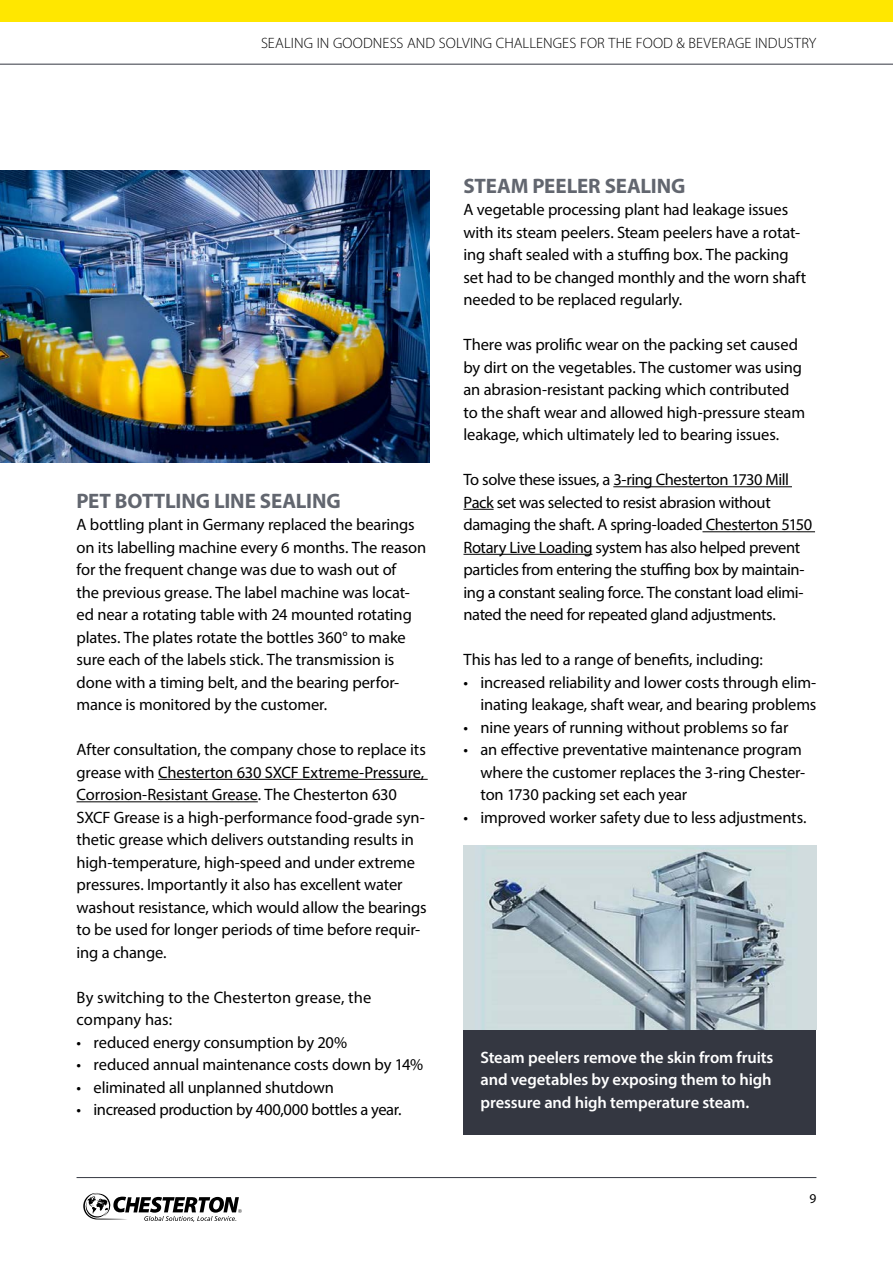
<style>
.page{position:relative;width:893px;height:1263px;background:#fff}
.page>*{position:absolute;margin:0;border:0;box-sizing:border-box;transform-origin:0 0}
.Paragraph_Style_1{font:700 21px "Myriad Pro";letter-spacing:-.01em;color:#62666f}
.Copy_Text{font:16.5px/22.5px "Myriad Pro";letter-spacing:-.01em;color:#000}
.Pic_Headline{font:600 16.5px/22.5px "Myriad Pro";letter-spacing:-.01em;color:#fff;text-align:justify}
.t1{font:300 15px "Myriad Pro";letter-spacing:.005em;color:#000}
.t2{font:13.5px "Myriad Pro";color:#000}
</style>
<div class="page">
<div style="left:0;top:0;width:893px;height:21px;background:#ffe700"></div>
<hr style="left:0;top:64px;width:893px;height:1px;background:#343741">
<hr style="left:77px;top:1177px;width:739px;height:1px;background:#343741">
<svg style="left:83px;top:1193px;width:159px;height:29px"></svg>
<hr style="left:158px;top:779px;width:270px;height:1px;background:#000">
<hr style="left:77px;top:801px;width:181px;height:1px;background:#000">
<hr style="left:613px;top:486px;width:179px;height:1px;background:#000">
<hr style="left:463px;top:509px;width:31px;height:1px;background:#000">
<hr style="left:702px;top:531px;width:113px;height:1px;background:#000">
<hr style="left:463px;top:554px;width:129px;height:1px;background:#000">
<img style="left:0;top:170px;width:429px;height:293px">
<div style="left:463px;top:1025px;width:353px;height:110px;background:#343741"></div>
<img style="left:463px;top:845px;width:353px;height:184px">
<p class="t1" style="left:261px;top:35px;width:557px">SEALING IN GOODNESS AND SOLVING CHALLENGES FOR THE FOOD &amp; BEVERAGE INDUSTRY</p>
<p class="Paragraph_Style_1" style="left:77px;top:487px;width:266px">PET BOTTLING LINE SEALING</p>
<p class="Copy_Text" style="left:77px;top:513px;width:351px">A bottling plant in Germany replaced the bearings on its labelling machine every 6 months. The reason for the frequent change was due to wash out of<br>the previous grease. The label machine was locat&shy;ed near a rotating table with 24 mounted rotating plates. The plates rotate the bottles 360° to make sure each of the labels stick. The transmission is done with a timing belt, and the bearing perfor&shy;mance is monitored by the customer.</p>
<p class="Copy_Text" style="left:77px;top:738px;width:352px">After consultation, the company chose to replace its grease with Chesterton 630 SXCF Extreme-Pressure, Corrosion-Resistant Grease. The Chesterton 630<br>SXCF Grease is a high-performance food-grade syn&shy;thetic grease which delivers outstanding results in high-temperature, high-speed and under extreme pressures. Importantly it also has excellent water washout resistance, which would allow the bearings to be used for longer periods of time before requir&shy;ing a change.</p>
<p class="Copy_Text" style="left:77px;top:986px;width:296px">By switching to the Chesterton grease, the company has:</p>
<p class="Copy_Text" style="left:77px;top:1031px;width:272px">• reduced energy consumption by 20%</p>
<p class="Copy_Text" style="left:77px;top:1053px;width:348px">• reduced annual maintenance costs down by 14%</p>
<p class="Copy_Text" style="left:77px;top:1076px;width:259px">• eliminated all unplanned shutdown</p>
<p class="Copy_Text" style="left:77px;top:1098px;width:326px">• increased production by 400,000 bottles a year.</p>
<p class="Paragraph_Style_1" style="left:463px;top:172px;width:223px">STEAM PEELER SEALING</p>
<p class="Copy_Text" style="left:463px;top:198px;width:344px">A vegetable processing plant had leakage issues with its steam peelers. Steam peelers have a rotat&shy;ing shaft sealed with a stuffing box. The packing set had to be changed monthly and the worn shaft needed to be replaced regularly.</p>
<p class="Copy_Text" style="left:463px;top:333px;width:343px">There was prolific wear on the packing set caused by dirt on the vegetables. The customer was using an abrasion-resistant packing which contributed to the shaft wear and allowed high-pressure steam leakage, which ultimately led to bearing issues.</p>
<p class="Copy_Text" style="left:463px;top:468px;width:350px">To solve these issues, a 3-ring Chesterton 1730 Mill Pack set was selected to resist abrasion without damaging the shaft. A spring-loaded Chesterton 5150<br>Rotary Live Loading system has also helped prevent particles from entering the stuffing box by maintain&shy;ing a constant sealing force. The constant load elimi&shy;nated the need for repeated gland adjustments.</p>
<p class="Copy_Text" style="left:463px;top:648px;width:301px">This has led to a range of benefits, including:</p>
<p class="Copy_Text" style="left:463px;top:671px;width:354px;text-align:right">• increased reliability and lower costs through elim&shy;inating leakage, shaft wear, and bearing problems</p>
<p class="Copy_Text" style="left:463px;top:716px;width:326px">• nine years of running without problems so far</p>
<p class="Copy_Text" style="left:480px;top:738px;width:326px;text-indent:-17px">• an effective preventative maintenance program where the customer replaces the 3-ring Chester&shy;ton 1730 packing set each year</p>
<p class="Copy_Text" style="left:463px;top:806px;width:345px">• improved worker safety due to less adjustments.</p>
<p class="Pic_Headline" style="left:480px;top:1045px;width:294px">Steam peelers remove the skin from fruits and vegetables by exposing them to high pressure and high temperature steam.</p>
<p class="t2" style="left:809px;top:1190px;width:8px">9</p>
</div>
